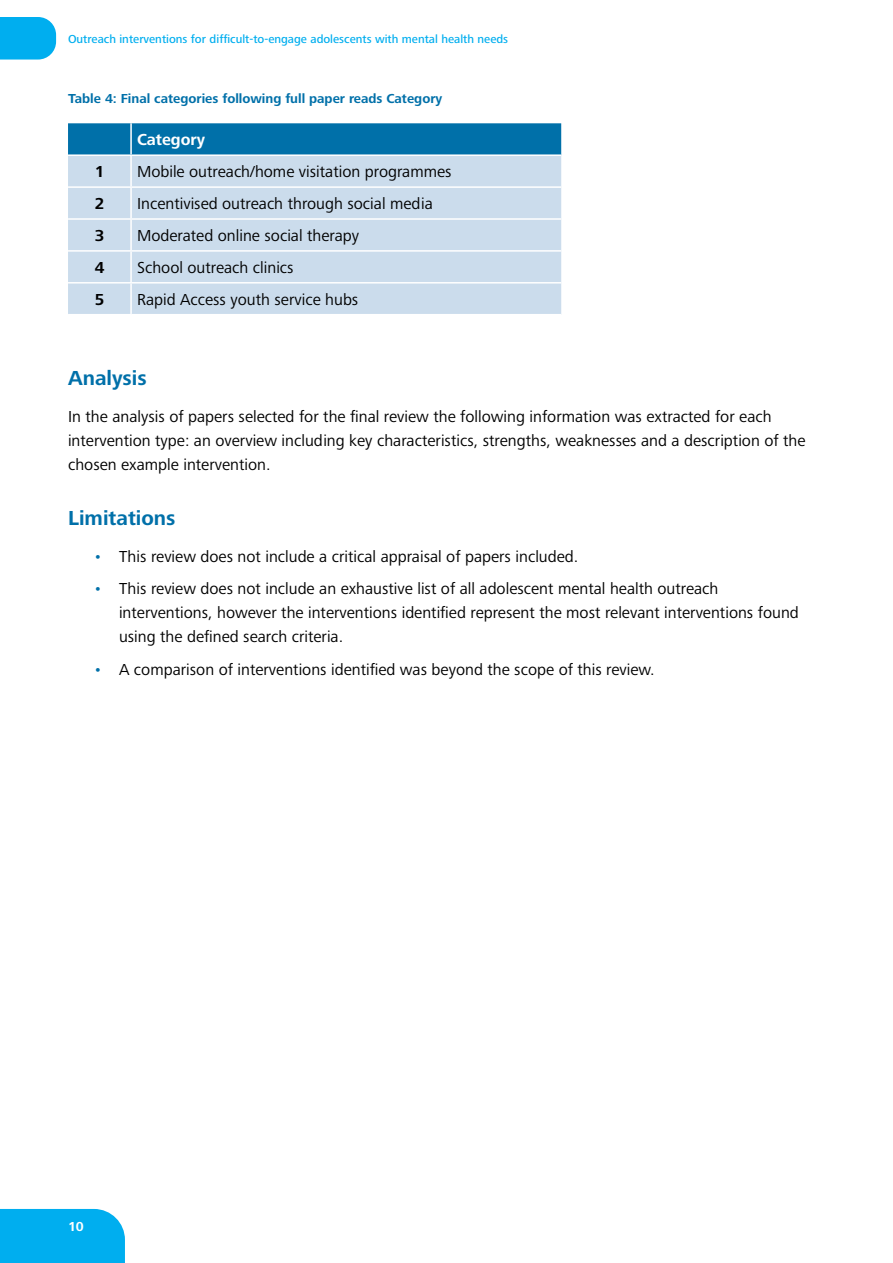
<style>
.page{position:relative;width:893px;height:1263px;background:#fff}
.page>*{position:absolute;margin:0;border:0;box-sizing:border-box;transform-origin:0 0}
.t1{font:700 21px "Frutiger Next Pro";color:#0070a9}
.t2{font:16.5px/24px "Frutiger Next Pro";color:#000}
.t3{font:700 16.5px "Frutiger Next Pro";color:#fff}
.t4{font:700 16.5px "Frutiger Next Pro";color:#000}
.t5{font:700 13.5px "Frutiger Next Pro";color:#0070a9}
.t6{font:700 13.5px "Frutiger Next Pro";color:#fff}
.t7{font:500 12px "Frutiger Next Pro";color:#00aeef}
.s1{color:#0070a9}
</style>
<div class="page">
<div style="left:0;top:1209px;width:125px;height:54px;background:#00aeef"></div>
<svg style="left:0;top:17px;width:56px;height:43px;background:#11b3f0"></svg>
<div style="left:68px;top:123px;width:493px;height:31px;background:#0070a9"></div>
<div style="left:68px;top:156px;width:493px;height:158px;background:#cbdcec"></div>
<hr style="left:130px;top:123px;width:2px;height:31px;background:#fff">
<hr style="left:130px;top:156px;width:2px;height:30px;background:#fff">
<hr style="left:68px;top:186px;width:63px;height:2px;background:#fff">
<hr style="left:131px;top:186px;width:430px;height:2px;background:#fff">
<hr style="left:130px;top:188px;width:2px;height:30px;background:#fff">
<hr style="left:68px;top:218px;width:63px;height:2px;background:#fff">
<hr style="left:131px;top:218px;width:430px;height:2px;background:#fff">
<hr style="left:130px;top:220px;width:2px;height:30px;background:#fff">
<hr style="left:68px;top:250px;width:63px;height:2px;background:#fff">
<hr style="left:131px;top:250px;width:430px;height:2px;background:#fff">
<hr style="left:130px;top:252px;width:2px;height:30px;background:#fff">
<hr style="left:68px;top:282px;width:63px;height:2px;background:#fff">
<hr style="left:131px;top:282px;width:430px;height:2px;background:#fff">
<hr style="left:130px;top:284px;width:2px;height:30px;background:#fff">
<p class="t7" style="left:68px;top:33px;width:442px">Outreach interventions for difficult-to-engage adolescents with mental health needs</p>
<p class="t5" style="left:68px;top:91px;width:376px">Table 4: Final categories following full paper reads Category</p>
<p class="t3" style="left:137px;top:130px;width:70px">Category</p>
<p class="t4" style="left:95px;top:162px;width:11px">1</p>
<p class="t2" style="left:137px;top:160px;width:316px">Mobile outreach/home visitation programmes</p>
<p class="t4" style="left:95px;top:194px;width:11px">2</p>
<p class="t2" style="left:137px;top:192px;width:297px">Incentivised outreach through social media</p>
<p class="t4" style="left:95px;top:226px;width:11px">3</p>
<p class="t2" style="left:137px;top:223px;width:224px">Moderated online social therapy</p>
<p class="t4" style="left:95px;top:258px;width:11px">4</p>
<p class="t2" style="left:137px;top:255px;width:158px">School outreach clinics</p>
<p class="t4" style="left:95px;top:290px;width:11px">5</p>
<p class="t2" style="left:137px;top:287px;width:223px">Rapid Access youth service hubs</p>
<p class="t1" style="left:68px;top:366px;width:80px">Analysis</p>
<p class="t2" style="left:68px;top:404px;width:739px">In the analysis of papers selected for the final review the following information was extracted for each intervention type: an overview including key characteristics, strengths, weaknesses and a description of the chosen example intervention.</p>
<p class="t1" style="left:68px;top:506px;width:109px">Limitations</p>
<p class="t2" style="left:94px;top:544px;width:486px"><span class="s1">•</span> This review does not include a critical appraisal of papers included.</p>
<p class="t2" style="left:119px;top:577px;width:681px;text-indent:-26px"><span class="s1">•</span> This review does not include an exhaustive list of all adolescent mental health outreach interventions, however the interventions identified represent the most relevant interventions found using the defined search criteria.</p>
<p class="t2" style="left:94px;top:657px;width:563px"><span class="s1">•</span> A comparison of interventions identified was beyond the scope of this review.</p>
<p class="t6" style="left:68px;top:1218px;width:17px">10</p>
</div>
